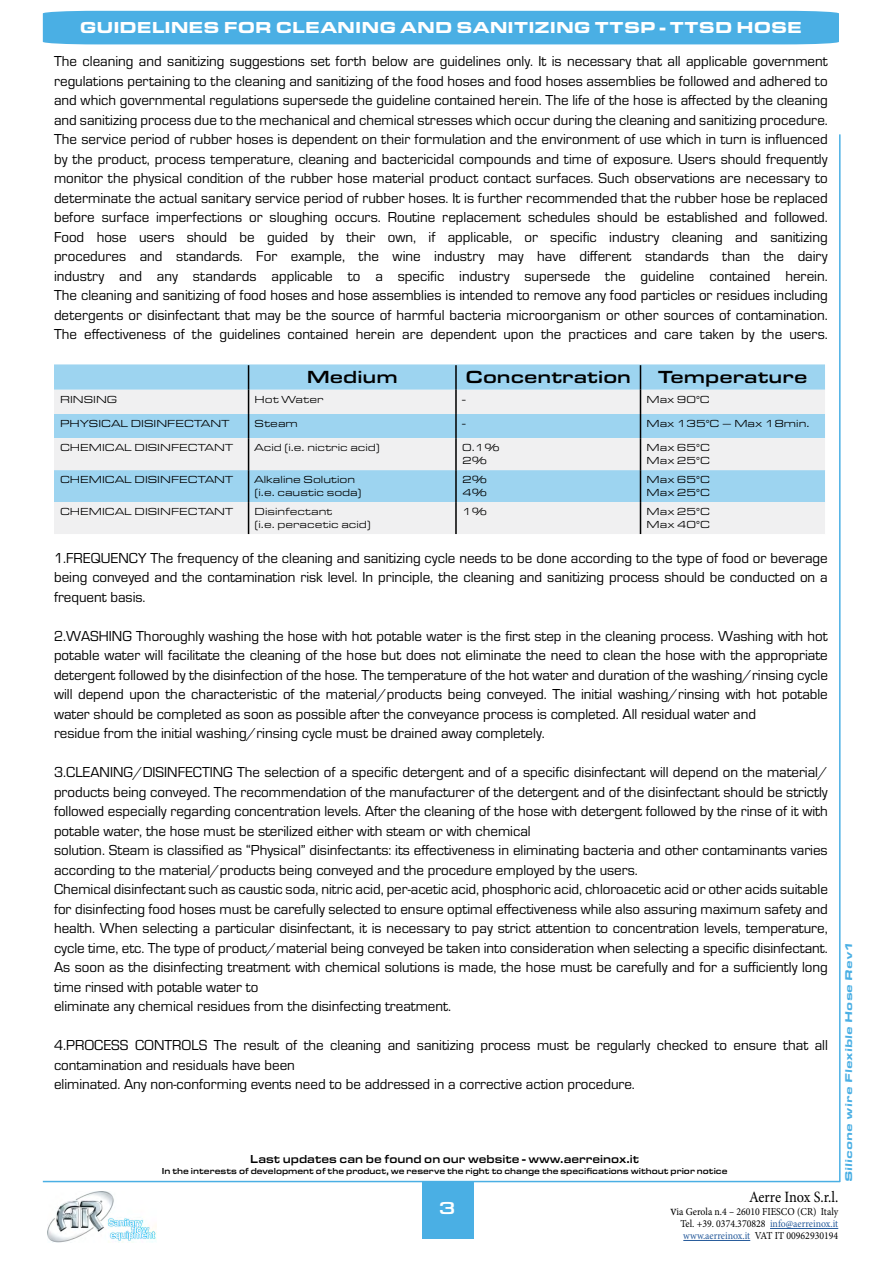
<style>
.page{position:relative;width:893px;height:1263px;background:#fff}
.page>*{position:absolute;margin:0;border:0;box-sizing:border-box;transform-origin:0 0}
.t1{font:500 18.15px "Eurostile Ext";color:#000}
.t2{font:500 18px "Eurostile Ext";color:#fff}
.t3{font:900 16.5px "Eurostile Ext";color:#fff}
.t4{font:15.75px "Minion Pro";letter-spacing:-.015em;color:#000;scale:.91 1}
.t5{font:15px/19.5px "Eurostile";color:#000}
.t6{font:500 12px "Eurostile Ext";color:#000;scale:.88 1}
.t7{font:10.65px/12.8px "Eurostile Ext";color:#000}
.t8{font:10.65px/12px "Minion Pro";color:#000;text-align:justify;scale:.93 1}
.t9{font:900 10.2px "Eurostile Ext";color:#4aafe4;scale:1.1 1}
.t10{font:500 9px "Eurostile Ext";color:#000;scale:.88 1}
.s1{font-size:14.1px}
.s2{color:#275b9b}
</style>
<div class="page">
<hr style="left:43px;top:1181px;width:797px;height:1px;background:#4aafe4">
<hr style="left:839px;top:134px;width:2px;height:1048px;background:#4aafe4">
<hr style="left:770px;top:1228px;width:68px;height:1px;background:#275b9b">
<hr style="left:683px;top:1240px;width:67px;height:1px;background:#275b9b">
<img style="left:48px;top:1191px;width:108px;height:51px">
<div style="left:422px;top:1181px;width:51px;height:58px;background:#4aafe4"></div>
<div style="left:43px;top:11px;width:796px;height:33px;background:#4aafe4"></div>
<svg style="left:54px;top:364px;width:771px;height:26px;background:#9fd4f0"></svg>
<svg style="left:54px;top:390px;width:771px;height:144px;fill:#f0f0f1"></svg>
<hr style="left:455px;top:390px;width:2px;height:24px;background:#000">
<hr style="left:455px;top:414px;width:2px;height:24px;background:#000">
<hr style="left:248px;top:438px;width:1px;height:32px;background:#000">
<hr style="left:455px;top:438px;width:2px;height:32px;background:#000">
<hr style="left:640px;top:438px;width:1px;height:32px;background:#000">
<hr style="left:248px;top:470px;width:1px;height:32px;background:#000">
<hr style="left:455px;top:470px;width:2px;height:32px;background:#000">
<hr style="left:640px;top:470px;width:1px;height:32px;background:#000">
<hr style="left:248px;top:502px;width:1px;height:32px;background:#000">
<hr style="left:455px;top:502px;width:2px;height:32px;background:#000">
<hr style="left:640px;top:502px;width:1px;height:32px;background:#000">
<svg style="left:248px;top:365px;width:1px;height:73px"></svg>
<hr style="left:455px;top:365px;width:2px;height:25px;background:#000">
<svg style="left:640px;top:365px;width:1px;height:73px"></svg>
<p class="t3" style="left:80px;top:15px;width:724px">GUIDELINES FOR CLEANING AND SANITIZING TTSP - TTSD HOSE</p>
<p class="t5" style="left:54px;top:51px;width:775px;text-align:justify">The cleaning and sanitizing suggestions set forth below are guidelines only. It is necessary that all applicable government regulations pertaining to the cleaning and sanitizing of the food hoses and food hoses assemblies be followed and adhered to and which governmental regulations supersede the guideline contained herein. The life of the hose is affected by the cleaning and sanitizing process due to the mechanical and chemical stresses which occur during the cleaning and sanitizing procedure.<br>The service period of rubber hoses is dependent on their formulation and the environment of use which in turn is influenced by the product, process temperature, cleaning and bactericidal compounds and time of exposure. Users should frequently monitor the physical condition of the rubber hose material product contact surfaces. Such observations are necessary to determinate the actual sanitary service period of rubber hoses. It is further recommended that the rubber hose be replaced before surface imperfections or sloughing occurs. Routine replacement schedules should be established and followed.<br>Food hose users should be guided by their own, if applicable, or specific industry cleaning and sanitizing procedures and standards. For example, the wine industry may have different standards than the dairy industry and any standards applicable to a specific industry supersede the guideline contained herein.<br>The cleaning and sanitizing of food hoses and hose assemblies is intended to remove any food particles or residues including detergents or disinfectant that may be the source of harmful bacteria microorganism or other sources of contamination.<br>The effectiveness of the guidelines contained herein are dependent upon the practices and care taken by the users.</p>
<p class="t1" style="left:307px;top:363px;width:93px">Medium</p>
<p class="t1" style="left:465px;top:363px;width:167px">Concentration</p>
<p class="t1" style="left:658px;top:363px;width:151px">Temperature</p>
<p class="t7" style="left:60px;top:392px;width:59px">RINSING</p>
<p class="t7" style="left:255px;top:392px;width:70px">Hot Water</p>
<p class="t7" style="left:462px;top:392px;width:5px">-</p>
<p class="t7" style="left:647px;top:392px;width:65px">Max 90°C</p>
<p class="t7" style="left:60px;top:417px;width:171px">PHYSICAL DISINFECTANT</p>
<p class="t7" style="left:255px;top:417px;width:45px">Steam</p>
<p class="t7" style="left:462px;top:417px;width:5px">-</p>
<p class="t7" style="left:647px;top:417px;width:164px">Max 135°C – Max 18min.</p>
<p class="t7" style="left:60px;top:441px;width:175px">CHEMICAL DISINFECTANT</p>
<p class="t7" style="left:255px;top:441px;width:127px">Acid (i.e. nictric acid)</p>
<p class="t7" style="left:462px;top:441px;width:39px">0.1%<br>2%</p>
<p class="t7" style="left:647px;top:441px;width:65px">Max 65°C<br>Max 25°C</p>
<p class="t7" style="left:60px;top:473px;width:175px">CHEMICAL DISINFECTANT</p>
<p class="t7" style="left:255px;top:473px;width:108px">Alkaline Solution (i.e. caustic soda)</p>
<p class="t7" style="left:462px;top:473px;width:26px">2%<br>4%</p>
<p class="t7" style="left:647px;top:473px;width:65px">Max 65°C<br>Max 25°C</p>
<p class="t7" style="left:60px;top:505px;width:175px">CHEMICAL DISINFECTANT</p>
<p class="t7" style="left:255px;top:505px;width:118px">Disinfectant<br>(i.e. peracetic acid)</p>
<p class="t7" style="left:462px;top:505px;width:26px">1%</p>
<p class="t7" style="left:647px;top:505px;width:65px">Max 25°C<br>Max 40°C</p>
<p class="t5" style="left:54px;top:547px;width:775px;text-align:justify">1.FREQUENCY The frequency of the cleaning and sanitizing cycle needs to be done according to the type of food or beverage being conveyed and the contamination risk level. In principle, the cleaning and sanitizing process should be conducted on a frequent basis.</p>
<p class="t5" style="left:54px;top:625px;width:775px">2.WASHING Thoroughly washing the hose with hot potable water is the first step in the cleaning process. Washing with hot potable water will facilitate the cleaning of the hose but does not eliminate the need to clean the hose with the appropriate detergent followed by the disinfection of the hose. The temperature of the hot water and duration of the washing/rinsing cycle will depend upon the characteristic of the material/products being conveyed. The initial washing/rinsing with hot potable water should be completed as soon as possible after the conveyance process is completed. All residual water and<br>residue from the initial washing/rinsing cycle must be drained away completely.</p>
<p class="t5" style="left:54px;top:762px;width:775px">3.CLEANING/DISINFECTING The selection of a specific detergent and of a specific disinfectant will depend on the material/ products being conveyed. The recommendation of the manufacturer of the detergent and of the disinfectant should be strictly followed especially regarding concentration levels. After the cleaning of the hose with detergent followed by the rinse of it with potable water, the hose must be sterilized either with steam or with chemical<br>solution. Steam is classified as “Physical” disinfectants: its effectiveness in eliminating bacteria and other contaminants varies according to the material/products being conveyed and the procedure employed by the users.<br>Chemical disinfectant such as caustic soda, nitric acid, per-acetic acid, phosphoric acid, chloroacetic acid or other acids suitable for disinfecting food hoses must be carefully selected to ensure optimal effectiveness while also assuring maximum safety and health. When selecting a particular disinfectant, it is necessary to pay strict attention to concentration levels, temperature, cycle time, etc. The type of product/material being conveyed be taken into consideration when selecting a specific disinfectant.<br>As soon as the disinfecting treatment with chemical solutions is made, the hose must be carefully and for a sufficiently long time rinsed with potable water to<br>eliminate any chemical residues from the disinfecting treatment.</p>
<p class="t5" style="left:54px;top:1035px;width:775px">4.PROCESS CONTROLS The result of the cleaning and sanitizing process must be regularly checked to ensure that all contamination and residuals have been<br>eliminated. Any non-conforming events need to be addressed in a corrective action procedure.</p>
<p class="t6" style="left:250px;top:1150px;width:444px">Last updates can be found on our website - www.aerreinox.it</p>
<p class="t10" style="left:162px;top:1164px;width:644px">In the interests of development of the product, we reserve the right to change the specifications without prior notice</p>
<p class="t9" style="left:841px;top:1182px;width:222px;rotate:-90deg">Silicone wire Flexible Hose Rev1</p>
<p class="t2" style="left:439px;top:1195px;width:18px">3</p>
<p class="t4" style="left:749px;top:1186px;width:100px">Aerre Inox S.r.l.</p>
<p class="t8" style="left:680px;top:1206px;width:171px;text-indent:-10px"><span class="s1">v</span>ia Gerola n.4 – 26010 FIESCO (CR) Italy Tel. +39. 0374.370828 <span class="s2">info@aerreinox.it www.aerreinox.it</span> VAT IT 00962930194</p>
</div>
